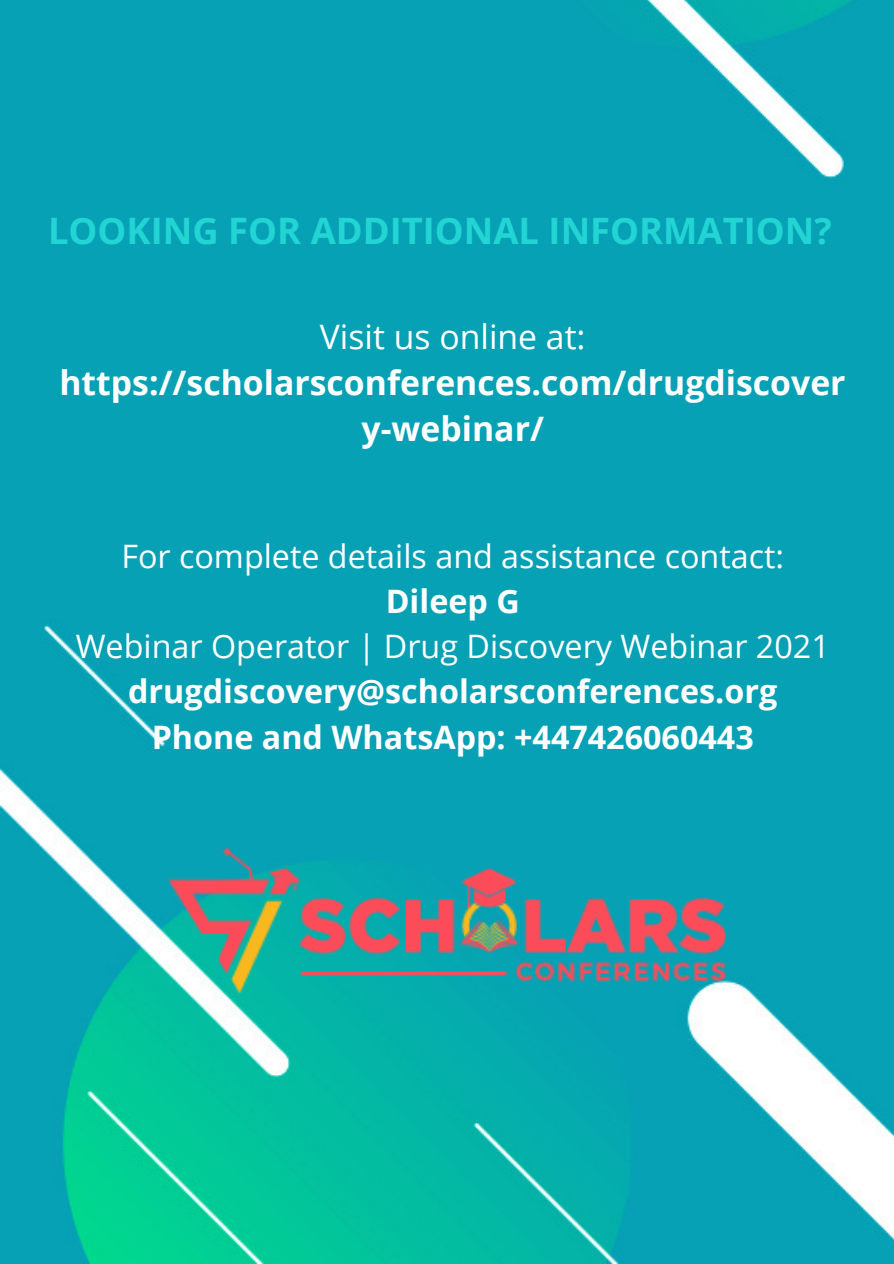
<style>
.page{position:relative;width:894px;height:1264px;background:#fff}
.page>*{position:absolute;margin:0;border:0;box-sizing:border-box;transform-origin:0 0}
.t1{font:700 36.45px "Open Sans";color:#22d5d4}
.t2{font:700 33.75px/46.2px "Open Sans";color:#fff;text-align:center}
.t3{font:32.25px "Open Sans";color:#fff}
.t4{font:700 32.25px "Open Sans";color:#fff}
.s1{font-weight:400}
</style>
<div class="page">
<img style="left:0;top:0;width:893px;height:1263px">
<img style="left:147px;top:826px;width:600px;height:188px">
<p class="t1" style="left:48px;top:205px;width:785px">LOOKING FOR ADDITIONAL INFORMATION?</p>
<p class="t2" style="left:59px;top:313px;width:787px"><span class="s1">Visit us online at: </span>https://scholarsconferences.com/drugdiscover y-webinar/</p>
<p class="t3" style="left:121px;top:534px;width:664px">For complete details and assistance contact:</p>
<p class="t4" style="left:385px;top:579px;width:135px">Dileep G</p>
<p class="t3" style="left:76px;top:624px;width:755px">Webinar Operator | Drug Discovery Webinar 2021</p>
<p class="t4" style="left:128px;top:669px;width:650px">drugdiscovery@scholarsconferences.org</p>
<p class="t4" style="left:152px;top:714px;width:603px">Phone and WhatsApp: +447426060443</p>
</div>
